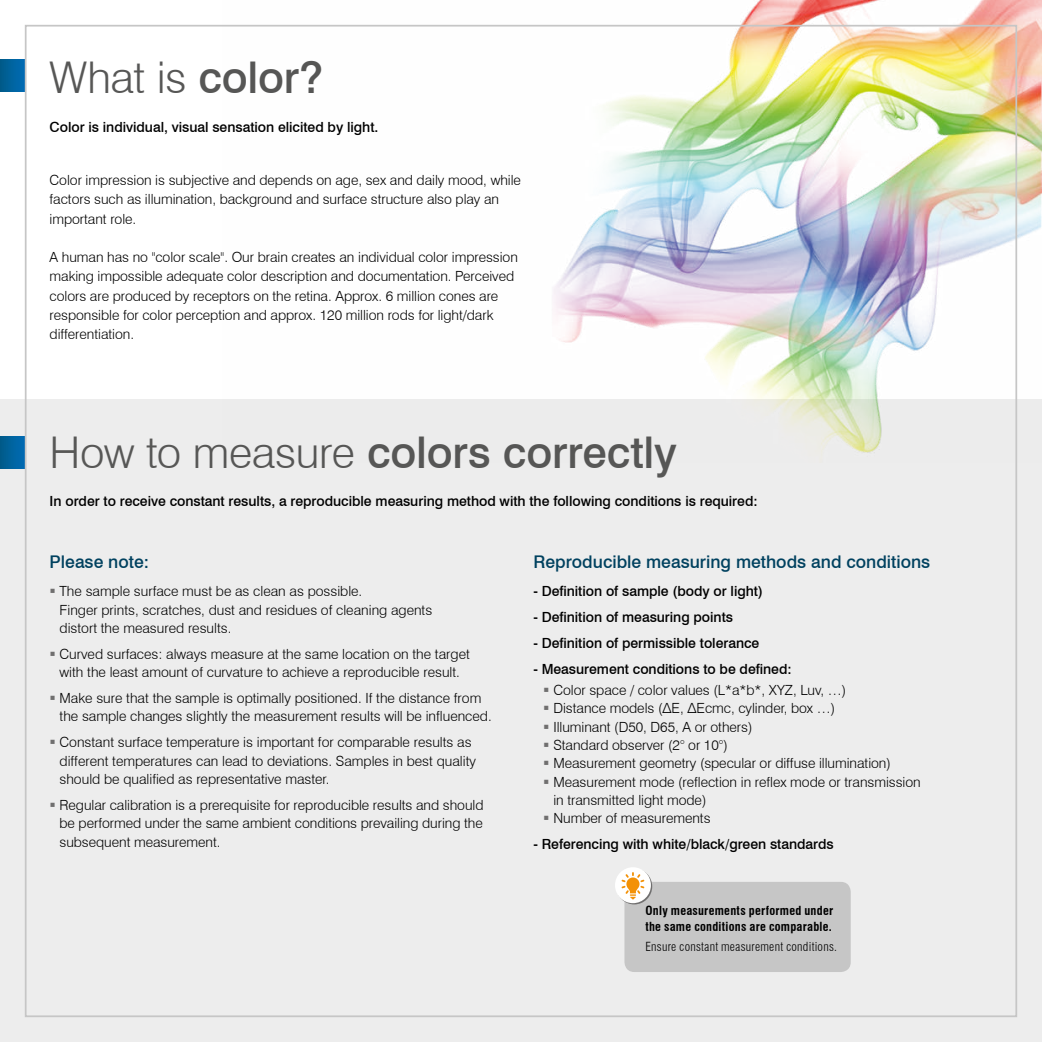
<style>
.page{position:relative;width:1042px;height:1042px;background:#fff}
.page>*{position:absolute;margin:0;border:0;box-sizing:border-box;transform-origin:0 0}
.t1{font:500 43.75px "Swiss 721 BT";letter-spacing:-.005em;color:#575756}
.t2{font:300 43.75px "Swiss 721 BT";letter-spacing:-.015em;color:#575756}
.t3{font:500 17.5px "Swiss 721 BT";color:#00415f}
.t4{font:300 14px/18.4px "Swiss 721 BT";letter-spacing:-.005em;color:#000}
.t5{font:500 14px "Swiss 721 BT";letter-spacing:-.005em;color:#000}
.t6{font:700 condensed 12.25px/15.8px "Swiss 721 BT";letter-spacing:.02em;color:#000}
.t7{font:300 condensed 12.25px "Swiss 721 BT";letter-spacing:.025em;color:#000}
.s1{font-weight:500}
.s2{font-weight:300}
.s3{color:#706f6f}
</style>
<div class="page">
<div style="left:0;top:399px;width:1042px;height:643px;background:#ededed"></div>
<div style="left:624px;top:882px;width:227px;height:90px;background:#c6c6c6;border-radius:10px"></div>
<svg style="left:616px;top:868px;width:36px;height:36px"></svg>
<div style="left:615px;top:867px;width:36px;height:36px;background:#fff;border-radius:50%"></div>
<svg style="left:621px;top:872px;width:23px;height:27px"></svg>
<img style="left:223px;top:0;width:819px;height:453px">
<svg style="left:0;top:60px;width:25px;height:32px"></svg>
<svg style="left:0;top:436px;width:25px;height:33px"></svg>
<h1 class="t2" style="left:50px;top:51px;width:275px">What is <span class="s1">color?</span></h1>
<p class="t5" style="left:50px;top:118px;width:330px">Color is individual, visual sensation elicited by light.</p>
<p class="t4" style="left:50px;top:170px;width:473px;line-height:19.2px">Color impression is subjective and depends on age, sex and daily mood, while factors such as illumination, background and surface structure also play an important role.</p>
<p class="t4" style="left:50px;top:247px;width:470px;line-height:19.2px">A human has no "color scale". Our brain creates an individual color impression making impossible adequate color description and documentation. Perceived colors are produced by receptors on the retina. Approx. 6 million cones are responsible for color perception and approx. 120 million rods for light/dark differentiation.</p>
<h1 class="t1" style="left:50px;top:426px;width:629px"><span class="s2">How to measure</span> colors correctly</h1>
<p class="t5" style="left:50px;top:493px;width:709px">In order to receive constant results, a reproducible measuring method with the following conditions is required:</p>
<p class="t3" style="left:50px;top:551px;width:101px">Please note:</p>
<p class="t4" style="left:60px;top:582px;width:374px;text-indent:-10px"><span class="s3">▪</span> The sample surface must be as clean as possible.<br>Finger prints, scratches, dust and residues of cleaning agents distort the measured results.</p>
<p class="t4" style="left:50px;top:644px;width:422px;text-align:center"><span class="s3">▪</span> Curved surfaces: always measure at the same location on the target with the least amount of curvature to achieve a reproducible result.</p>
<p class="t4" style="left:60px;top:689px;width:434px;text-indent:-10px"><span class="s3">▪</span> Make sure that the sample is optimally positioned. If the distance from the sample changes slightly the measurement results will be influenced.</p>
<p class="t4" style="left:60px;top:733px;width:418px;text-indent:-10px"><span class="s3">▪</span> Constant surface temperature is important for comparable results as different temperatures can lead to deviations. Samples in best quality should be qualified as representative master.</p>
<p class="t4" style="left:60px;top:795px;width:425px;text-align:justify;text-indent:-10px"><span class="s3">▪</span> Regular calibration is a prerequisite for reproducible results and should be performed under the same ambient conditions prevailing during the subsequent measurement.</p>
<p class="t3" style="left:533px;top:551px;width:398px">Reproducible measuring methods and conditions</p>
<p class="t5" style="left:533px;top:583px;width:231px">- Definition of sample (body or light)</p>
<p class="t5" style="left:533px;top:609px;width:201px">- Definition of measuring points</p>
<p class="t5" style="left:533px;top:634px;width:227px">- Definition of permissible tolerance</p>
<p class="t5" style="left:533px;top:660px;width:260px">- Measurement conditions to be defined:</p>
<p class="t4" style="left:543px;top:680px;width:304px"><span class="s3">▪</span> Color space / color values (L*a*b*, XYZ, Luv, …)</p>
<p class="t4" style="left:543px;top:699px;width:293px"><span class="s3">▪</span> Distance models (∆E, ∆Ecmc, cylinder, box …)</p>
<p class="t4" style="left:543px;top:717px;width:211px"><span class="s3">▪</span> Illuminant (D50, D65, A or others)</p>
<p class="t4" style="left:543px;top:735px;width:186px"><span class="s3">▪</span> Standard observer (2° or 10°)</p>
<p class="t4" style="left:543px;top:754px;width:349px"><span class="s3">▪</span> Measurement geometry (specular or diffuse illumination)</p>
<p class="t4" style="left:553px;top:772px;width:369px;text-indent:-10px"><span class="s3">▪</span> Measurement mode (reflection in reflex mode or transmission in transmitted light mode)</p>
<p class="t4" style="left:543px;top:809px;width:169px"><span class="s3">▪</span> Number of measurements</p>
<p class="t5" style="left:533px;top:836px;width:302px">- Referencing with white/black/green standards</p>
<p class="t6" style="left:645px;top:902px;width:189px">Only measurements performed under the same conditions are comparable.</p>
<p class="t7" style="left:645px;top:939px;width:193px">Ensure constant measurement conditions.</p>
</div>
